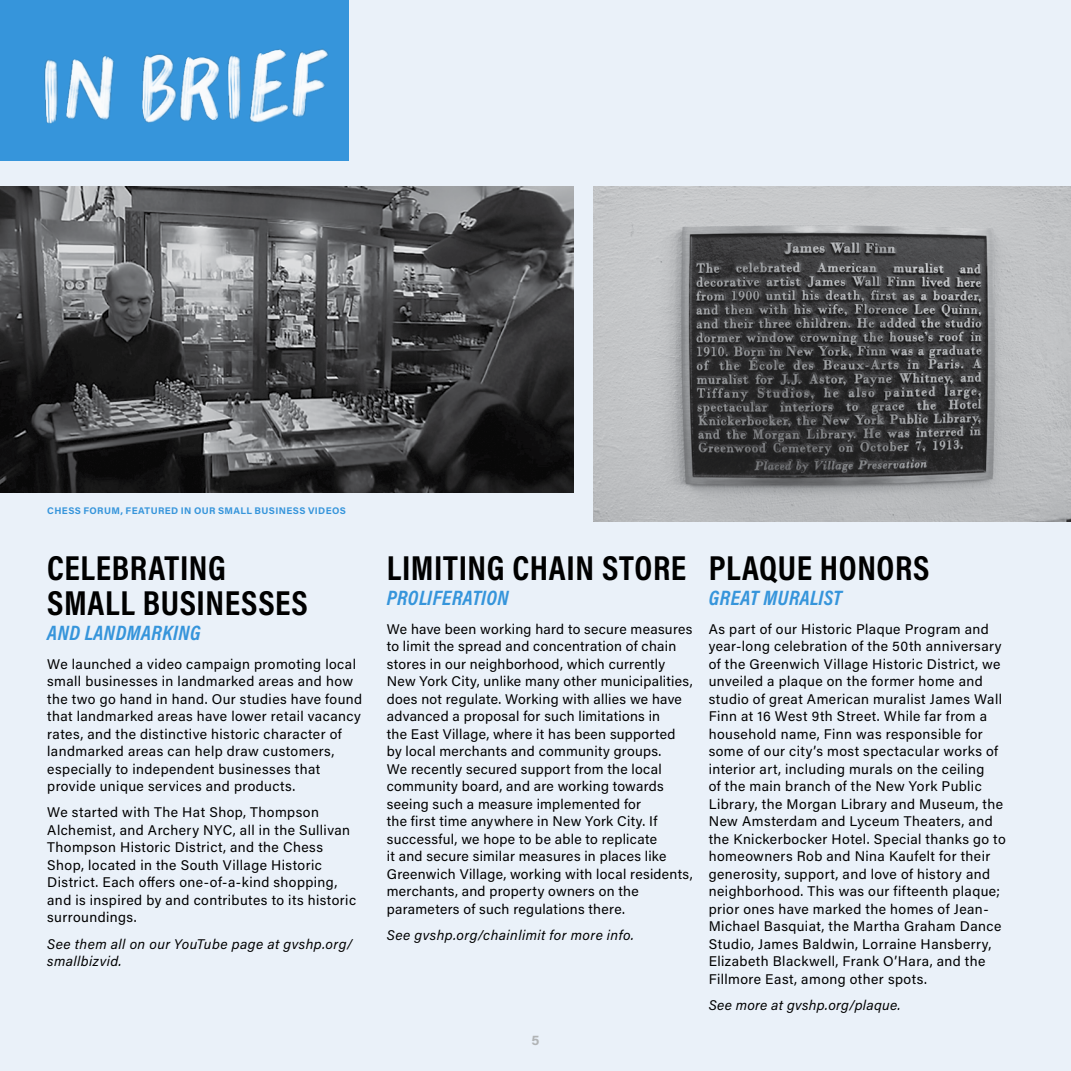
<style>
.page{position:relative;width:1071px;height:1071px;background:#eaf1f9}
.page>*{position:absolute;margin:0;border:0;box-sizing:border-box;transform-origin:0 0}
.t1{font:700 35px/35px "Acumin Pro Cond";letter-spacing:.015em;color:#000}
.t2{font:italic 700 21px "Acumin Pro Cond";letter-spacing:.02em;color:#3695db}
.t3{font:14px/17.5px "Acumin Pro";letter-spacing:.025em;color:#000}
.t4{font:italic 14px/17.5px "Acumin Pro";letter-spacing:.03em;color:#000}
.t5{font:700 14px "Acumin Pro";color:#b1b4b6}
.t6{font:700 9.62px "Acumin Pro";letter-spacing:.04em;color:#3695db}
</style>
<div class="page">
<div style="left:0;top:0;width:348px;height:161px;background:#3695db"></div>
<img style="left:44px;top:59px;width:14px;height:65px">
<img style="left:227px;top:55px;width:14px;height:65px">
<img style="left:249px;top:49px;width:38px;height:74px">
<img style="left:287px;top:48px;width:42px;height:69px">
<img style="left:66px;top:55px;width:48px;height:65px">
<img style="left:179px;top:56px;width:41px;height:65px">
<img style="left:142px;top:53px;width:35px;height:70px">
<img style="left:0;top:186px;width:573px;height:307px">
<img style="left:593px;top:186px;width:478px;height:336px">
<p class="t6" style="left:47px;top:504px;width:300px">CHESS FORUM, FEATURED IN OUR SMALL BUSINESS VIDEOS</p>
<h1 class="t1" style="left:47px;top:550px;width:262px">CELEBRATING<br>SMALL BUSINESSES</h1>
<h2 class="t2" style="left:47px;top:618px;width:155px">AND LANDMARKING</h2>
<p class="t3" style="left:47px;top:654px;width:317px">We launched a video campaign promoting local small businesses in landmarked areas and how the two go hand in hand. Our studies have found that landmarked areas have lower retail vacancy rates, and the distinctive historic character of landmarked areas can help draw customers, especially to independent businesses that provide unique services and products.</p>
<p class="t3" style="left:47px;top:803px;width:310px">We started with The Hat Shop, Thompson Alchemist, and Archery NYC, all in the Sullivan Thompson Historic District, and the Chess Shop, located in the South Village Historic District. Each offers one-of-a-kind shopping, and is inspired by and contributes to its historic surroundings.</p>
<p class="t4" style="left:47px;top:934px;width:307px">See them all on our YouTube page at gvshp.org/ smallbizvid.</p>
<h1 class="t1" style="left:387px;top:550px;width:301px">LIMITING CHAIN STORE</h1>
<h2 class="t2" style="left:387px;top:583px;width:124px">PROLIFERATION</h2>
<p class="t3" style="left:387px;top:619px;width:307px">We have been working hard to secure measures to limit the spread and concentration of chain stores in our neighborhood, which currently New York City, unlike many other municipalities, does not regulate. Working with allies we have advanced a proposal for such limitations in<br>the East Village, where it has been supported by local merchants and community groups.<br>We recently secured support from the local community board, and are working towards seeing such a measure implemented for<br>the first time anywhere in New York City. If successful, we hope to be able to replicate<br>it and secure similar measures in places like Greenwich Village, working with local residents, merchants, and property owners on the parameters of such regulations there.</p>
<p class="t4" style="left:387px;top:926px;width:249px">See gvshp.org/chainlimit for more info.</p>
<p class="t5" style="left:532px;top:1030px;width:9px">5</p>
<h1 class="t1" style="left:709px;top:550px;width:222px">PLAQUE HONORS</h1>
<h2 class="t2" style="left:709px;top:583px;width:135px">GREAT MURALIST</h2>
<p class="t3" style="left:709px;top:619px;width:298px">As part of our Historic Plaque Program and year-long celebration of the 50th anniversary of the Greenwich Village Historic District, we unveiled a plaque on the former home and studio of great American muralist James Wall Finn at 16 West 9th Street. While far from a household name, Finn was responsible for some of our city’s most spectacular works of interior art, including murals on the ceiling<br>of the main branch of the New York Public Library, the Morgan Library and Museum, the New Amsterdam and Lyceum Theaters, and the Knickerbocker Hotel. Special thanks go to homeowners Rob and Nina Kaufelt for their generosity, support, and love of history and neighborhood. This was our fifteenth plaque; prior ones have marked the homes of Jean-Michael Basquiat, the Martha Graham Dance Studio, James Baldwin, Lorraine Hansberry, Elizabeth Blackwell, Frank O’Hara, and the Fillmore East, among other spots.</p>
<p class="t4" style="left:709px;top:996px;width:193px">See more at gvshp.org/plaque.</p>
</div>
